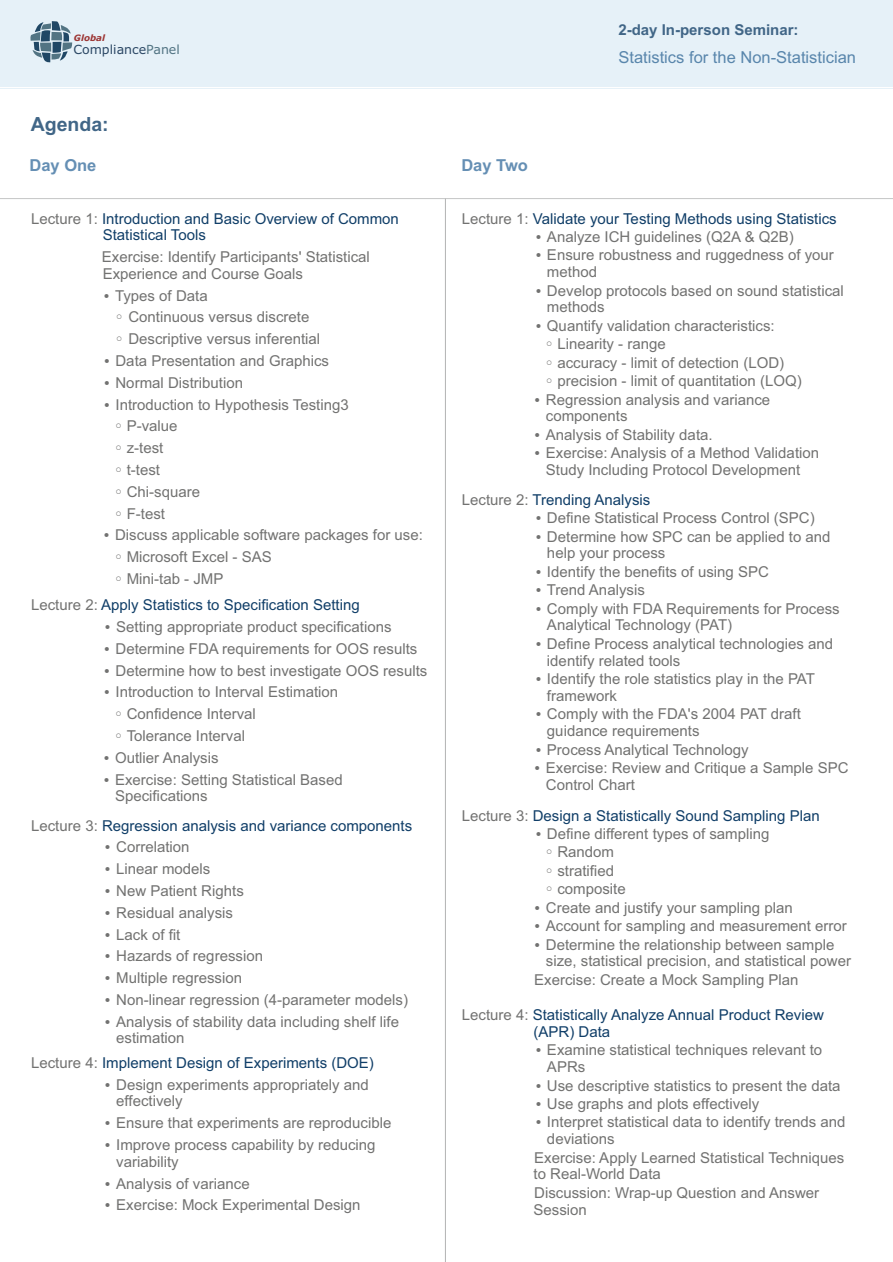
<style>
.page{position:relative;width:893px;height:1262px;background:#fff}
.page>*{position:absolute;margin:0;border:0;box-sizing:border-box;transform-origin:0 0}
.t1{font:700 19.5px "Arial";color:#416687}
.t2{font:16.5px "Arial";color:#5986ac}
.t3{font:700 16.5px "Arial";color:#658fb4}
.t4{font:15px/16.8px "Arial";color:#727271}
.t5{font:15px/16.8px "Arial";color:#103e68}
.t6{font:700 15px "Arial";color:#416687}
.t7{font:12.6px "Verdana";color:#2c4865}
.t8{font:italic 700 8.85px "Verdana";color:#9c3534}
.s1{color:#527483}
.s2{color:#727271}
</style>
<div class="page">
<div style="left:0;top:0;width:893px;height:89px;background:#e6f1f8"></div>
<hr style="left:0;top:88px;width:893px;height:1px;background:#fefefe">
<hr style="left:0;top:198px;width:893px;height:1px;background:#c5c6c6">
<hr style="left:445px;top:199px;width:1px;height:1063px;background:#b2b3b3">
<svg style="left:30px;top:21px;width:42px;height:42px"></svg>
<p class="t8" style="left:74px;top:34px;width:33px">Global</p>
<p class="t7" style="left:73px;top:44px;width:108px">Compliance<span class="s1">Panel</span></p>
<p class="t6" style="left:618px;top:24px;width:182px">2-day In-person Seminar:</p>
<p class="t2" style="left:618px;top:51px;width:239px">Statistics for the Non-Statistician</p>
<h1 class="t1" style="left:31px;top:117px;width:79px">Agenda:</h1>
<p class="t3" style="left:29px;top:159px;width:68px">Day One</p>
<p class="t3" style="left:461px;top:159px;width:68px">Day Two</p>
<p class="t5" style="left:103px;top:211px;width:298px;text-indent:-72px"><span class="s2">Lecture 1:</span> Introduction and Basic Overview of Common<br>Statistical Tools</p>
<p class="t4" style="left:102px;top:250px;width:269px">Exercise: Identify Participants' Statistical<br>Experience and Course Goals</p>
<p class="t4" style="left:103px;top:288px;width:106px">• Types of Data</p>
<p class="t4" style="left:116px;top:310px;width:194px">○ Continuous versus discrete</p>
<p class="t4" style="left:116px;top:332px;width:205px">○ Descriptive versus inferential</p>
<p class="t4" style="left:104px;top:354px;width:227px">• Data Presentation and Graphics</p>
<p class="t4" style="left:104px;top:375px;width:141px">• Normal Distribution</p>
<p class="t4" style="left:104px;top:397px;width:246px">• Introduction to Hypothesis Testing3</p>
<p class="t4" style="left:116px;top:419px;width:63px">○ P-value</p>
<p class="t4" style="left:116px;top:441px;width:49px">○ z-test</p>
<p class="t4" style="left:116px;top:462px;width:46px">○ t-test</p>
<p class="t4" style="left:116px;top:484px;width:86px">○ Chi-square</p>
<p class="t4" style="left:116px;top:506px;width:51px">○ F-test</p>
<p class="t4" style="left:103px;top:528px;width:321px">• Discuss applicable software packages for use:</p>
<p class="t4" style="left:116px;top:550px;width:157px">○ Microsoft Excel - SAS</p>
<p class="t4" style="left:116px;top:571px;width:109px">○ Mini-tab - JMP</p>
<p class="t5" style="left:462px;top:211px;width:376px"><span class="s2">Lecture 1:</span> Validate your Testing Methods using Statistics</p>
<p class="t4" style="left:535px;top:230px;width:260px">• Analyze ICH guidelines (Q2A &amp; Q2B)</p>
<p class="t4" style="left:547px;top:248px;width:288px;text-indent:-12px">• Ensure robustness and ruggedness of your method</p>
<p class="t4" style="left:547px;top:283px;width:298px;text-indent:-12px">• Develop protocols based on sound statistical methods</p>
<p class="t4" style="left:535px;top:318px;width:241px">• Quantify validation characteristics:</p>
<p class="t4" style="left:546px;top:337px;width:121px">○ Linearity - range</p>
<p class="t4" style="left:546px;top:355px;width:239px">○ accuracy - limit of detection (LOD)</p>
<p class="t4" style="left:546px;top:374px;width:257px">○ precision - limit of quantitation (LOQ)</p>
<p class="t4" style="left:546px;top:392px;width:226px;text-indent:-12px">• Regression analysis and variance components</p>
<p class="t4" style="left:534px;top:427px;width:180px">• Analysis of Stability data.</p>
<p class="t4" style="left:534px;top:446px;width:286px;text-align:center">• Exercise: Analysis of a Method Validation<br>Study Including Protocol Development</p>
<p class="t5" style="left:462px;top:492px;width:190px"><span class="s2">Lecture 2:</span> Trending Analysis</p>
<p class="t4" style="left:535px;top:511px;width:281px">• Define Statistical Process Control (SPC)</p>
<p class="t4" style="left:547px;top:529px;width:285px;text-indent:-12px">• Determine how SPC can be applied to and help your process</p>
<p class="t4" style="left:535px;top:564px;width:235px">• Identify the benefits of using SPC</p>
<p class="t4" style="left:535px;top:583px;width:111px">• Trend Analysis</p>
<p class="t4" style="left:547px;top:601px;width:294px;text-indent:-12px">• Comply with FDA Requirements for Process<br>Analytical Technology (PAT)</p>
<p class="t4" style="left:547px;top:636px;width:287px;text-indent:-12px">• Define Process analytical technologies and identify related tools</p>
<p class="t4" style="left:547px;top:672px;width:269px;text-indent:-12px">• Identify the role statistics play in the PAT framework</p>
<p class="t4" style="left:547px;top:707px;width:255px;text-indent:-12px">• Comply with the FDA's 2004 PAT draft guidance requirements</p>
<p class="t4" style="left:535px;top:742px;width:215px">• Process Analytical Technology</p>
<p class="t4" style="left:546px;top:760px;width:304px;text-indent:-12px">• Exercise: Review and Critique a Sample SPC<br>Control Chart</p>
<p class="t5" style="left:462px;top:808px;width:359px"><span class="s2">Lecture 3:</span> Design a Statistically Sound Sampling Plan</p>
<p class="t4" style="left:535px;top:826px;width:235px">• Define different types of sampling</p>
<p class="t4" style="left:546px;top:845px;width:69px">○ Random</p>
<p class="t4" style="left:546px;top:863px;width:69px">○ stratified</p>
<p class="t4" style="left:546px;top:882px;width:81px">○ composite</p>
<p class="t4" style="left:534px;top:900px;width:260px">• Create and justify your sampling plan</p>
<p class="t4" style="left:534px;top:918px;width:314px">• Account for sampling and measurement error</p>
<p class="t4" style="left:546px;top:937px;width:307px;text-indent:-12px">• Determine the relationship between sample size, statistical precision, and statistical power</p>
<p class="t4" style="left:534px;top:972px;width:266px">Exercise: Create a Mock Sampling Plan</p>
<p class="t5" style="left:533px;top:1007px;width:292px;text-indent:-72px"><span class="s2">Lecture 4:</span> Statistically Analyze Annual Product Review (APR) Data</p>
<p class="t4" style="left:547px;top:1043px;width:277px;text-indent:-12px">• Examine statistical techniques relevant to<br>APRs</p>
<p class="t4" style="left:535px;top:1078px;width:307px">• Use descriptive statistics to present the data</p>
<p class="t4" style="left:535px;top:1096px;width:225px">• Use graphs and plots effectively</p>
<p class="t4" style="left:547px;top:1115px;width:300px;text-indent:-12px">• Interpret statistical data to identify trends and deviations</p>
<p class="t4" style="left:533px;top:1150px;width:312px">Exercise: Apply Learned Statistical Techniques to Real-World Data</p>
<p class="t4" style="left:533px;top:1185px;width:287px">Discussion: Wrap-up Question and Answer<br>Session</p>
<p class="t5" style="left:31px;top:598px;width:330px"><span class="s2">Lecture 2:</span> Apply Statistics to Specification Setting</p>
<p class="t4" style="left:105px;top:620px;width:288px">• Setting appropriate product specifications</p>
<p class="t4" style="left:104px;top:641px;width:315px">• Determine FDA requirements for OOS results</p>
<p class="t4" style="left:104px;top:663px;width:325px">• Determine how to best investigate OOS results</p>
<p class="t4" style="left:104px;top:685px;width:236px">• Introduction to Interval Estimation</p>
<p class="t4" style="left:116px;top:707px;width:142px">○ Confidence Interval</p>
<p class="t4" style="left:116px;top:728px;width:131px">○ Tolerance Interval</p>
<p class="t4" style="left:103px;top:750px;width:116px">• Outlier Analysis</p>
<p class="t4" style="left:115px;top:772px;width:229px;text-indent:-12px">• Exercise: Setting Statistical Based<br>Specifications</p>
<p class="t5" style="left:31px;top:818px;width:383px"><span class="s2">Lecture 3:</span> Regression analysis and variance components</p>
<p class="t4" style="left:105px;top:840px;width:86px">• Correlation</p>
<p class="t4" style="left:105px;top:862px;width:107px">• Linear models</p>
<p class="t4" style="left:105px;top:883px;width:141px">• New Patient Rights</p>
<p class="t4" style="left:105px;top:905px;width:130px">• Residual analysis</p>
<p class="t4" style="left:105px;top:927px;width:77px">• Lack of fit</p>
<p class="t4" style="left:105px;top:949px;width:160px">• Hazards of regression</p>
<p class="t4" style="left:105px;top:970px;width:139px">• Multiple regression</p>
<p class="t4" style="left:105px;top:992px;width:305px">• Non-linear regression (4-parameter models)</p>
<p class="t4" style="left:116px;top:1014px;width:284px;text-indent:-12px">• Analysis of stability data including shelf life estimation</p>
<p class="t5" style="left:31px;top:1055px;width:344px"><span class="s2">Lecture 4:</span> Implement Design of Experiments (DOE)</p>
<p class="t4" style="left:116px;top:1077px;width:254px;text-indent:-12px">• Design experiments appropriately and effectively</p>
<p class="t4" style="left:105px;top:1116px;width:288px">• Ensure that experiments are reproducible</p>
<p class="t4" style="left:116px;top:1137px;width:261px;text-indent:-12px">• Improve process capability by reducing variability</p>
<p class="t4" style="left:105px;top:1176px;width:146px">• Analysis of variance</p>
<p class="t4" style="left:105px;top:1198px;width:257px">• Exercise: Mock Experimental Design</p>
</div>
